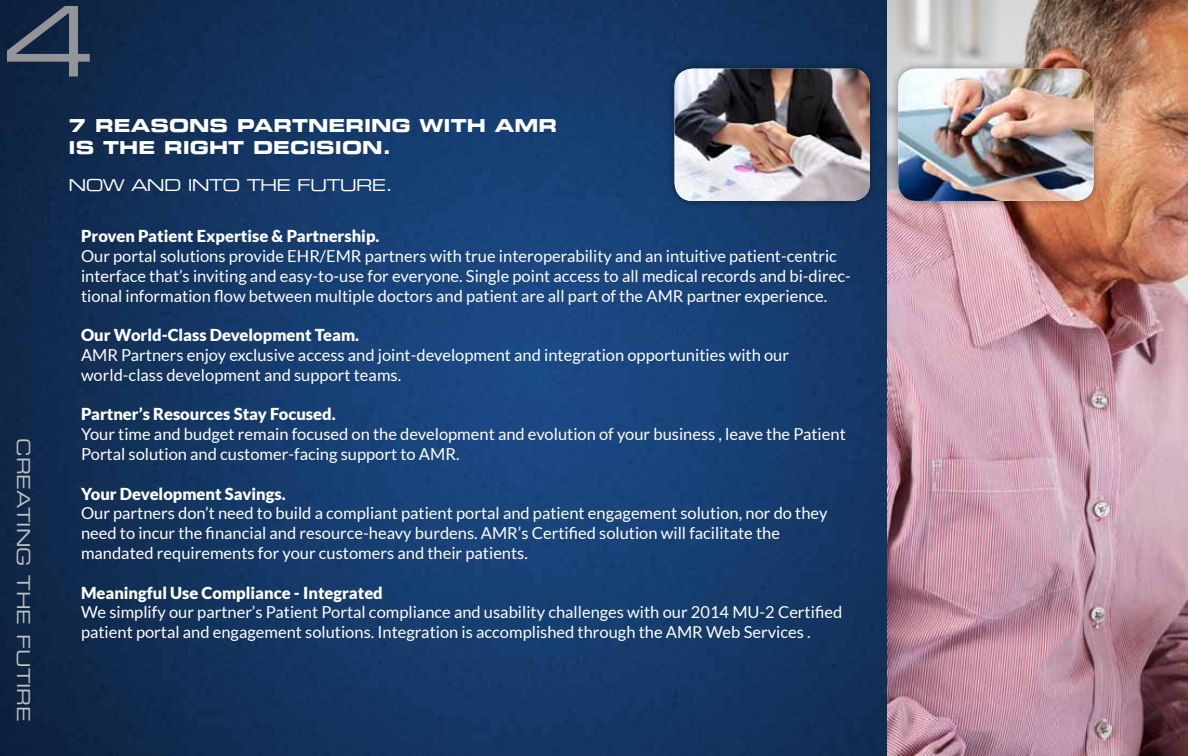
<style>
.page{position:relative;width:1188px;height:756px;background:#fff}
.page>*{position:absolute;margin:0;border:0;box-sizing:border-box;transform-origin:0 0}
.t1{font:97.35px "Eurostile LT Extended Two";color:#939598}
.t2{font:18px/21.6px "Eurostile LT Bold Extended Two";color:#fff}
.t3{font:18px "Eurostile LT Extended Two";color:#c0c2c4}
.t4{font:16.5px/19.8px "Lato";color:#fff}
.t5{font:900 16.5px "Lato";color:#fff}
.t6{font:16.5px "Eurostile LT Extended Two";letter-spacing:-.05em;color:#fff}
</style>
<div class="page">
<img style="left:0;top:0;width:888px;height:756px">
<img style="left:888px;top:0;width:300px;height:756px">
<div style="left:666px;top:60px;width:212px;height:149px;background:#000;opacity:.4"></div>
<img style="left:675px;top:69px;width:195px;height:132px">
<div style="left:890px;top:60px;width:212px;height:149px;background:#000;opacity:.4"></div>
<img style="left:898px;top:69px;width:196px;height:132px">
<h1 class="t1" style="left:2px;top:-25px;width:95px">4</h1>
<p class="t3" style="left:36px;top:438px;width:285px;rotate:90deg">CREATING THE FUTIRE</p>
<p class="t2" style="left:69px;top:115px;width:490px">7 REASONS PARTNERING WITH AMR<br>IS THE RIGHT DECISION.</p>
<p class="t6" style="left:69px;top:173px;width:326px">NOW AND INTO THE FUTURE.</p>
<p class="t5" style="left:81px;top:227px;width:300px">Proven Patient Expertise &amp; Partnership.</p>
<p class="t4" style="left:81px;top:246px;width:771px">Our portal solutions provide EHR/EMR partners with true interoperability and an intuitive patient-centric interface that’s inviting and easy-to-use for everyone. Single point access to all medical records and bi-direc&shy;tional information flow between multiple doctors and patient are all part of the AMR partner experience.</p>
<p class="t5" style="left:81px;top:326px;width:280px">Our World-Class Development Team.</p>
<p class="t4" style="left:81px;top:345px;width:710px">AMR Partners enjoy exclusive access and joint-development and integration opportunities with our world-class development and support teams.</p>
<p class="t5" style="left:81px;top:405px;width:256px">Partner’s Resources Stay Focused.</p>
<p class="t4" style="left:81px;top:424px;width:766px">Your time and budget remain focused on the development and evolution of your business , leave the Patient<br>Portal solution and customer-facing support to AMR.</p>
<p class="t5" style="left:81px;top:484px;width:206px">Your Development Savings.</p>
<p class="t4" style="left:81px;top:503px;width:748px">Our partners don’t need to build a compliant patient portal and patient engagement solution, nor do they need to incur the financial and resource-heavy burdens. AMR’s Certified solution will facilitate the mandated requirements for your customers and their patients.</p>
<p class="t5" style="left:81px;top:583px;width:303px">Meaningful Use Compliance - Integrated</p>
<p class="t4" style="left:81px;top:602px;width:763px">We simplify our partner’s Patient Portal compliance and usability challenges with our 2014 MU-2 Certified patient portal and engagement solutions. Integration is accomplished through the AMR Web Services .</p>
</div>
